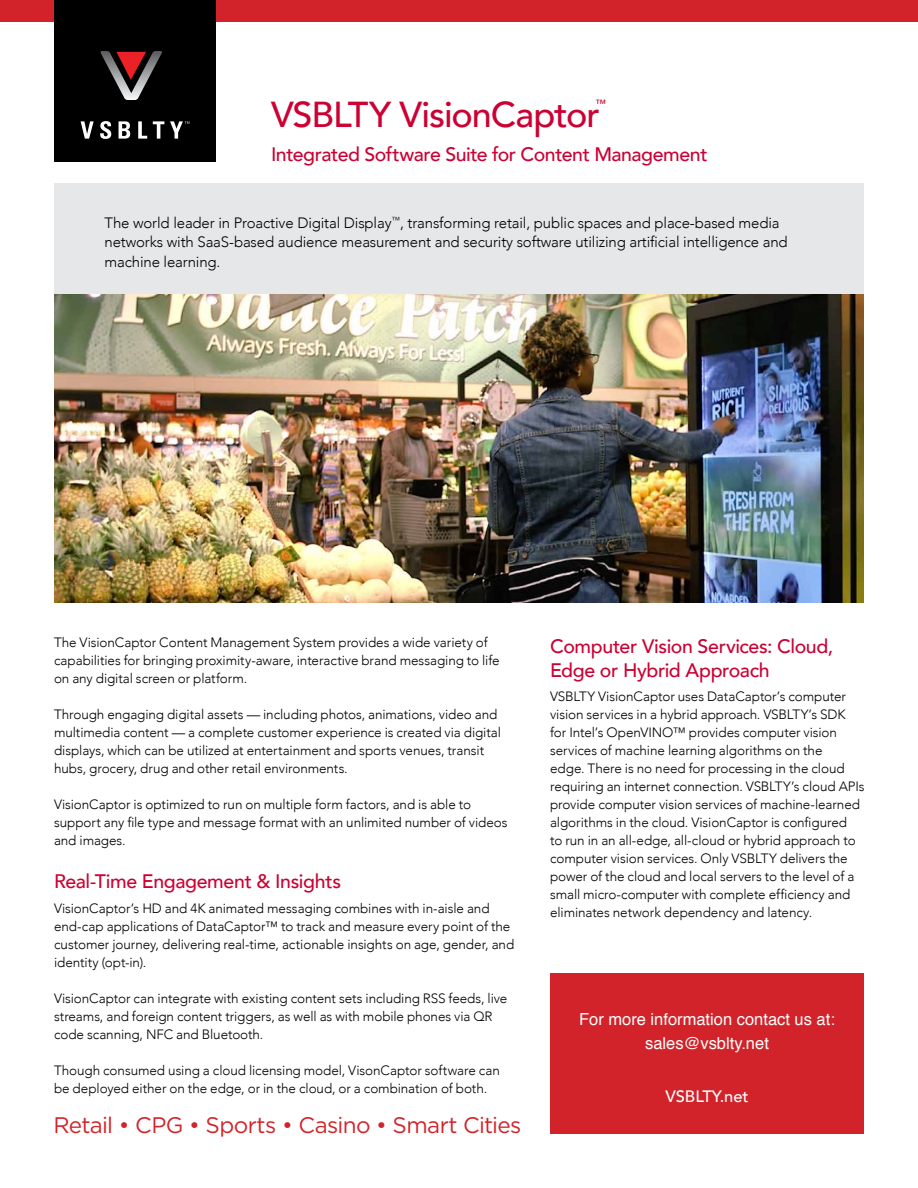
<style>
.page{position:relative;width:918px;height:1188px;background:#fff}
.page>*{position:absolute;margin:0;border:0;box-sizing:border-box;transform-origin:0 0}
.t1{font:500 36px "Avenir";letter-spacing:-.03em;color:#c03}
.t2{font:22.5px "Gotham";letter-spacing:-.03em;color:#d2232a}
.t3{font:500 19.5px/23.4px "Avenir";letter-spacing:-.02em;color:#c03}
.t4{font:16.5px/24px "Helvetica";color:#fff;text-align:center}
.t5{font:500 16.5px "Avenir";color:#fff}
.t6{font:300 15px/19.5px "Avenir";letter-spacing:-.01em;color:#000}
.t7{font:300 13.5px/18px "Avenir";letter-spacing:-.005em;color:#000}
.t8{font:500 10.5px "Avenir";color:#c03}
</style>
<div class="page">
<img style="left:54px;top:294px;width:810px;height:309px">
<div style="left:0;top:0;width:918px;height:22px;background:#d2232a"></div>
<div style="left:54px;top:0;width:162px;height:162px;background:#000"></div>
<div style="left:54px;top:183px;width:810px;height:111px;background:#e6e7e8"></div>
<svg style="left:100px;top:51px;width:62px;height:49px"></svg>
<svg style="left:81px;top:121px;width:13px;height:18px"></svg>
<svg style="left:100px;top:121px;width:11px;height:18px"></svg>
<svg style="left:119px;top:121px;width:11px;height:18px"></svg>
<svg style="left:138px;top:121px;width:9px;height:18px"></svg>
<svg style="left:153px;top:121px;width:11px;height:18px"></svg>
<svg style="left:170px;top:121px;width:19px;height:18px"></svg>
<div style="left:550px;top:973px;width:314px;height:161px;background:#d2232a"></div>
<p class="t8" style="left:596px;top:94px;width:12px">™</p>
<h1 class="t1" style="left:271px;top:83px;width:330px">VSBLTY VisionCaptor</h1>
<h3 class="t3" style="left:271px;top:142px;width:438px">Integrated Software Suite for Content Management</h3>
<p class="t6" style="left:105px;top:213px;width:685px">The world leader in Proactive Digital Display<sup>™</sup>, transforming retail, public spaces and place-based media networks with SaaS-based audience measurement and security software utilizing artificial intelligence and machine learning.</p>
<p class="t7" style="left:54px;top:633px;width:447px">The VisionCaptor Content Management System provides a wide variety of capabilities for bringing proximity-aware, interactive brand messaging to life on any digital screen or platform.</p>
<p class="t7" style="left:54px;top:705px;width:449px">Through engaging digital assets — including photos, animations, video and multimedia content — a complete customer experience is created via digital displays, which can be utilized at entertainment and sports venues, transit hubs, grocery, drug and other retail environments.</p>
<p class="t7" style="left:54px;top:795px;width:455px">VisionCaptor is optimized to run on multiple form factors, and is able to support any file type and message format with an unlimited number of videos and images.</p>
<h3 class="t3" style="left:54px;top:868px;width:288px">Real-Time Engagement &amp; Insights</h3>
<p class="t7" style="left:54px;top:899px;width:462px">VisionCaptor’s HD and 4K animated messaging combines with in-aisle and end-cap applications of DataCaptor™ to track and measure every point of the customer journey, delivering real-time, actionable insights on age, gender, and identity (opt-in).</p>
<p class="t7" style="left:54px;top:989px;width:455px">VisionCaptor can integrate with existing content sets including RSS feeds, live streams, and foreign content triggers, as well as with mobile phones via QR code scanning, NFC and Bluetooth.</p>
<p class="t7" style="left:54px;top:1061px;width:447px">Though consumed using a cloud licensing model, VisonCaptor software can be deployed either on the edge, or in the cloud, or a combination of both.</p>
<h2 class="t2" style="left:54px;top:1113px;width:469px">Retail • CPG • Sports • Casino • Smart Cities</h2>
<h3 class="t3" style="left:550px;top:634px;width:285px">Computer Vision Services: Cloud,<br>Edge or Hybrid Approach</h3>
<p class="t7" style="left:550px;top:688px;width:316px">VSBLTY VisionCaptor uses DataCaptor’s computer vision services in a hybrid approach. VSBLTY’s SDK for Intel’s OpenVINO™ provides computer vision services of machine learning algorithms on the<br>edge. There is no need for processing in the cloud requiring an internet connection. VSBLTY’s cloud APIs provide computer vision services of machine-learned algorithms in the cloud. VisionCaptor is configured<br>to run in an all-edge, all-cloud or hybrid approach to computer vision services. Only VSBLTY delivers the power of the cloud and local servers to the level of a small micro-computer with complete efficiency and eliminates network dependency and latency.</p>
<p class="t4" style="left:579px;top:1008px;width:257px">For more information contact us at: sales@vsblty.net</p>
<p class="t5" style="left:665px;top:1082px;width:85px">VSBLTY.net</p>
</div>
